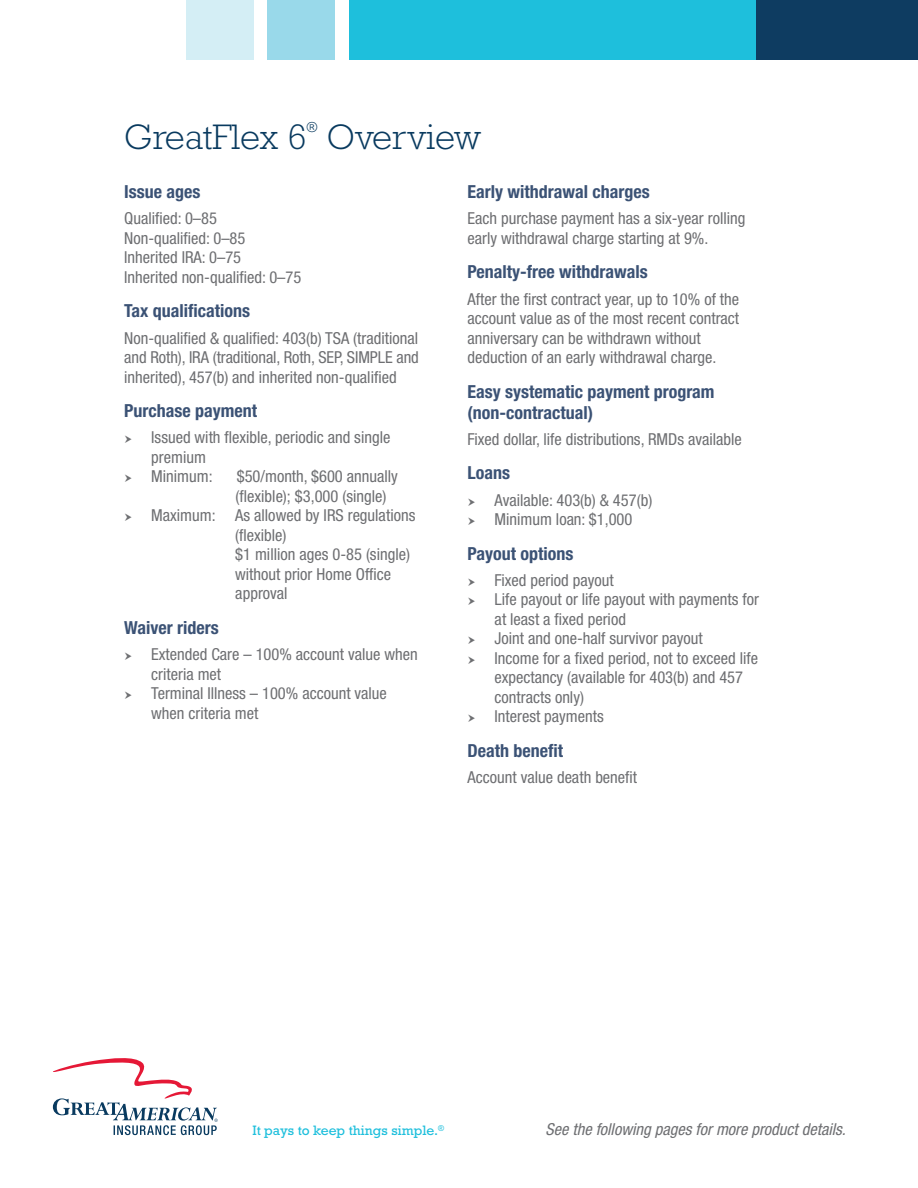
<style>
.page{position:relative;width:918px;height:1188px;background:#fff}
.page>*{position:absolute;margin:0;border:0;box-sizing:border-box;transform-origin:0 0}
.t1{font:300 36px "Rockwell Std";color:#093a5f}
.Subhead{font:700 condensed 18px/21px "Helvetica Neue LT Std";color:#3b5275}
.Bullets__arrow{font:condensed 16.5px/19.5px "Helvetica Neue LT Std";color:#6e6f72}
.body_text_-_para_spa{font:condensed 16.5px/19.5px "Helvetica Neue LT Std";color:#6e6f72;text-align:justify}
.body_text{font:condensed 16.5px/19.5px "Helvetica Neue LT Std";color:#6e6f72}
.body_text-2{font:italic condensed 16.5px "Helvetica Neue LT Std";color:#6e6f72}
.t2{font:300 13.95px "Rockwell Std";color:#093a5f}
.t3{font:13.8px "Rockwell Std";color:#1ebfdc}
.t4{font:8.1px "Rockwell Std";color:#1ebfdc}
</style>
<div class="page">
<div style="left:267px;top:0;width:68px;height:60px;background:#99d9ea"></div>
<div style="left:186px;top:0;width:68px;height:60px;background:#d4eef5"></div>
<div style="left:752px;top:0;width:166px;height:60px;background:#0e3c61"></div>
<div style="left:350px;top:0;width:406px;height:60px;background:#1ebfdc"></div>
<svg style="left:53px;top:1058px;width:165px;height:77px"></svg>
<p class="t1" style="left:124px;top:116px;width:184px">GreatFlex 6</p>
<p class="t2" style="left:307px;top:119px;width:13px">®</p>
<p class="t1" style="left:327px;top:116px;width:156px">Overview</p>
<p class="Subhead" style="left:124px;top:181px;width:78px">Issue ages</p>
<p class="body_text" style="left:124px;top:209px;width:179px">Qualified: 0–85<br>Non-qualified: 0–85<br>Inherited IRA: 0–75<br>Inherited non-qualified: 0–75</p>
<p class="Subhead" style="left:124px;top:300px;width:127px">Tax qualifications</p>
<p class="body_text_-_para_spa" style="left:124px;top:328px;width:296px">Non-qualified &amp; qualified: 403(b) TSA (traditional and Roth), IRA (traditional, Roth, SEP, SIMPLE and inherited), 457(b) and inherited non-qualified</p>
<p class="Subhead" style="left:124px;top:400px;width:134px">Purchase payment</p>
<p class="Bullets__arrow" style="left:151px;top:428px;width:241px">Issued with flexible, periodic and single premium</p>
<p class="Bullets__arrow" style="left:151px;top:467px;width:63px">Minimum:</p>
<p class="Bullets__arrow" style="left:236px;top:467px;width:164px">$50/month, $600 annually (flexible); $3,000 (single)</p>
<p class="Bullets__arrow" style="left:235px;top:506px;width:182px;text-indent:-84px">Maximum: As allowed by IRS regulations (flexible)<br>$1 million ages 0-85 (single) without prior Home Office approval</p>
<p class="Subhead" style="left:124px;top:617px;width:96px">Waiver riders</p>
<p class="Bullets__arrow" style="left:151px;top:645px;width:268px">Extended Care – 100% account value when criteria met</p>
<p class="Bullets__arrow" style="left:151px;top:684px;width:237px">Terminal Illness – 100% account value when criteria met</p>
<p class="Subhead" style="left:468px;top:181px;width:184px">Early withdrawal charges</p>
<p class="body_text_-_para_spa" style="left:468px;top:209px;width:279px">Each purchase payment has a six-year rolling early withdrawal charge starting at 9%.</p>
<p class="Subhead" style="left:468px;top:261px;width:182px">Penalty-free withdrawals</p>
<p class="Bullets__arrow" style="left:468px;top:289px;width:273px">After the first contract year, up to 10% of the account value as of the most recent contract anniversary can be withdrawn without deduction of an early withdrawal charge.</p>
<p class="Subhead" style="left:468px;top:381px;width:249px">Easy systematic payment program (non-contractual)</p>
<p class="body_text_-_para_spa" style="left:468px;top:429px;width:276px">Fixed dollar, life distributions, RMDs available</p>
<p class="Subhead" style="left:468px;top:462px;width:44px">Loans</p>
<p class="Bullets__arrow" style="left:495px;top:490px;width:159px">Available: 403(b) &amp; 457(b)</p>
<p class="Bullets__arrow" style="left:495px;top:510px;width:139px">Minimum loan: $1,000</p>
<p class="Subhead" style="left:468px;top:543px;width:107px">Payout options</p>
<p class="Bullets__arrow" style="left:495px;top:570px;width:121px">Fixed period payout</p>
<p class="Bullets__arrow" style="left:495px;top:590px;width:266px">Life payout or life payout with payments for at least a fixed period</p>
<p class="Bullets__arrow" style="left:495px;top:629px;width:210px">Joint and one-half survivor payout</p>
<p class="Bullets__arrow" style="left:495px;top:648px;width:265px">Income for a fixed period, not to exceed life expectancy (available for 403(b) and 457 contracts only)</p>
<p class="Bullets__arrow" style="left:495px;top:707px;width:111px">Interest payments</p>
<p class="Subhead" style="left:468px;top:740px;width:97px">Death benefit</p>
<p class="body_text_-_para_spa" style="left:468px;top:768px;width:171px">Account value death benefit</p>
<p class="t3" style="left:252px;top:1122px;width:187px">It pays to keep things simple.</p>
<p class="body_text-2" style="left:546px;top:1120px;width:302px">See the following pages for more product details.</p>
<p class="t4" style="left:438px;top:1123px;width:7px">®</p>
</div>
